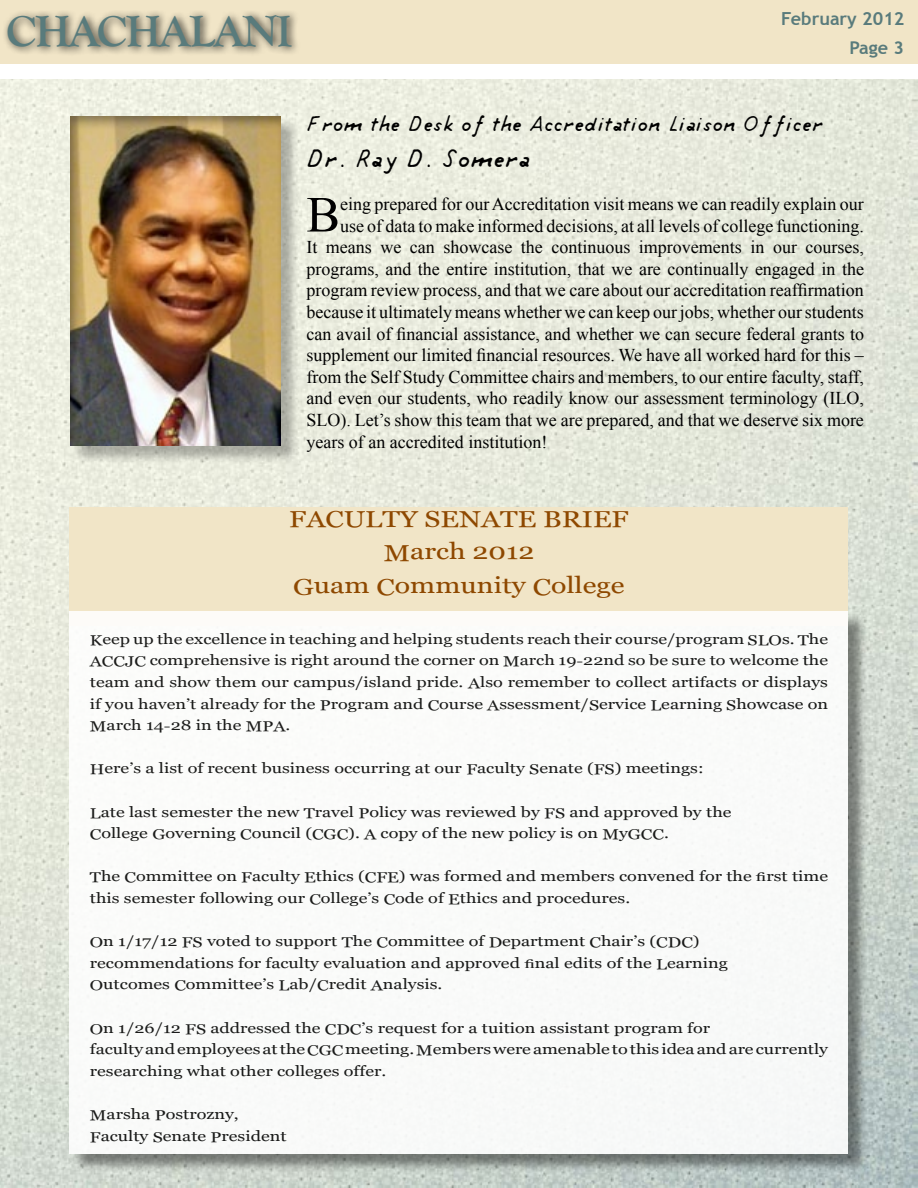
<style>
.page{position:relative;width:918px;height:1188px;background:#fff}
.page>*{position:absolute;margin:0;border:0;box-sizing:border-box;transform-origin:0 0}
.t1{font:50.55px "Times New Roman";color:#000}
.t2{font:700 45px "Goudy Old Style T";letter-spacing:-.03em;color:#597b7c}
.t3{font:30px "tintin";color:#000}
.t4{font:28.5px/34.2px "A Perfect Circle";color:#8e4800;text-align:center}
.t5{font:25.5px "tintin";color:#000}
.t6{font:18px/21.6px "A Perfect Circle";color:#000}
.t7{font:18px "Times New Roman";color:#000}
.t8{font:700 18px "Trebuchet MS";color:#597b7c}
.t9{font:700 17.7px "Trebuchet MS";color:#597b7c}
</style>
<div class="page">
<div style="left:0;top:0;width:918px;height:63px;background:#f1e5c7"></div>
<div style="left:2px;top:10px;width:300px;height:47px;background:#000;opacity:.75"></div>
<img style="left:0;top:80px;width:918px;height:1108px">
<div style="left:70px;top:508px;width:778px;height:118px;background:#f1e5c7"></div>
<div style="left:73px;top:119px;width:226px;height:345px;background:#000;opacity:.28"></div>
<div style="left:55px;top:115px;width:238px;height:332px;background:#000;opacity:.37"></div>
<div style="left:72px;top:614px;width:795px;height:558px;background:#000;opacity:.49"></div>
<div style="left:70px;top:611px;width:778px;height:542px;background:#fff"></div>
<h2 class="t2" style="left:6px;top:6px;width:287px">CHACHALANI</h2>
<p class="t8" style="left:781px;top:7px;width:125px">February 2012</p>
<p class="t9" style="left:850px;top:37px;width:56px">Page 3</p>
<h3 class="t5" style="left:306px;top:111px;width:519px">From the Desk of the Accreditation Liaison Officer</h3>
<h3 class="t3" style="left:306px;top:144px;width:225px">Dr. Ray D. Somera</h3>
<h1 class="t1" style="left:306px;top:181px;width:35px">B</h1>
<p class="t7" style="left:340px;top:192px;width:525px">eing prepared for our Accreditation visit means we can readily explain our</p>
<p class="t7" style="left:340px;top:213px;width:525px">use of data to make informed decisions, at all levels of college functioning.</p>
<p class="t7" style="left:306px;top:235px;width:559px">It means we can showcase the continuous improvements in our courses,</p>
<p class="t7" style="left:306px;top:257px;width:559px">programs, and the entire institution, that we are continually engaged in the</p>
<p class="t7" style="left:306px;top:278px;width:559px">program review process, and that we care about our accreditation reaffirmation</p>
<p class="t7" style="left:306px;top:300px;width:559px">because it ultimately means whether we can keep our jobs, whether our students</p>
<p class="t7" style="left:306px;top:321px;width:559px">can avail of financial assistance, and whether we can secure federal grants to</p>
<p class="t7" style="left:306px;top:343px;width:559px">supplement our limited financial resources. We have all worked hard for this –</p>
<p class="t7" style="left:306px;top:365px;width:559px">from the Self Study Committee chairs and members, to our entire faculty, staff,</p>
<p class="t7" style="left:306px;top:386px;width:559px">and even our students, who readily know our assessment terminology (ILO,</p>
<p class="t7" style="left:306px;top:408px;width:559px">SLO). Let’s show this team that we are prepared, and that we deserve six more</p>
<p class="t7" style="left:306px;top:429px;width:242px">years of an accredited institution!</p>
<h3 class="t4" style="left:289px;top:500px;width:341px">FACULTY SENATE BRIEF<br>March 2012<br>Guam Community College</h3>
<p class="t6" style="left:90px;top:628px;width:740px;text-align:justify">Keep up the excellence in teaching and helping students reach their course/program SLOs. The ACCJC comprehensive is right around the corner on March 19-22nd so be sure to welcome the team and show them our campus/island pride. Also remember to collect artifacts or displays if you haven’t already for the Program and Course Assessment/Service Learning Showcase on March 14-28 in the MPA.</p>
<p class="t6" style="left:90px;top:758px;width:615px">Here’s a list of recent business occurring at our Faculty Senate (FS) meetings:</p>
<p class="t6" style="left:90px;top:801px;width:643px">Late last semester the new Travel Policy was reviewed by FS and approved by the<br>College Governing Council (CGC). A copy of the new policy is on MyGCC.</p>
<p class="t6" style="left:90px;top:866px;width:740px">The Committee on Faculty Ethics (CFE) was formed and members convened for the first time this semester following our College’s Code of Ethics and procedures.</p>
<p class="t6" style="left:90px;top:931px;width:640px">On 1/17/12 FS voted to support The Committee of Department Chair’s (CDC) recommendations for faculty evaluation and approved final edits of the Learning<br>Outcomes Committee’s Lab/Credit Analysis.</p>
<p class="t6" style="left:90px;top:1017px;width:740px">On 1/26/12 FS addressed the CDC’s request for a tuition assistant program for<br>faculty and employees at the CGC meeting. Members were amenable to this idea and are currently researching what other colleges offer.</p>
<p class="t6" style="left:90px;top:1103px;width:198px">Marsha Postrozny,<br>Faculty Senate President</p>
</div>
